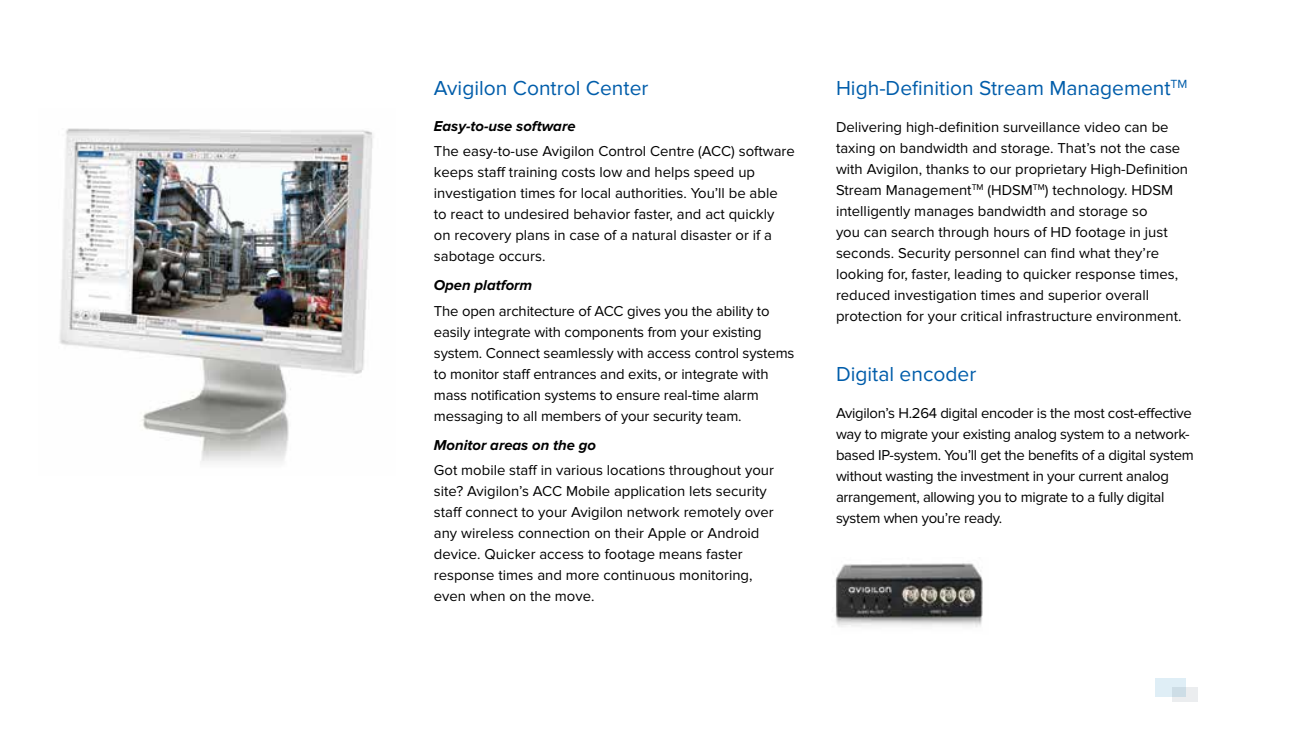
<style>
.page{position:relative;width:1292px;height:733px;background:#fff}
.page>*{position:absolute;margin:0;border:0;box-sizing:border-box;transform-origin:0 0}
.t1{font:21px "Proxima Nova";color:#005daa}
.t2{font:14.88px/21px "Proxima Nova";color:#000}
.t3{font:14.88px/21px "Proxima Nova";letter-spacing:-.02em;color:#000}
.t4{font:italic 700 14.88px "Proxima Nova";color:#000}
</style>
<div class="page">
<svg style="left:1172px;top:686px;width:25px;height:15px"></svg>
<svg style="left:1155px;top:678px;width:30px;height:18px"></svg>
<img style="left:59px;top:128px;width:314px;height:334px">
<img style="left:835px;top:563px;width:148px;height:64px">
<h1 class="t1" style="left:434px;top:76px;width:216px">Avigilon Control Center</h1>
<h1 class="t1" style="left:836px;top:76px;width:353px">High-Definition Stream Management<sup>TM</sup></h1>
<p class="t2" style="left:836px;top:116px;width:353px">Delivering high-definition surveillance video can be taxing on bandwidth and storage. That’s not the case with Avigilon, thanks to our proprietary High-Definition Stream Management<sup>TM</sup> (HDSM<sup>TM</sup>) technology. HDSM intelligently manages bandwidth and storage so<br>you can search through hours of HD footage in just seconds. Security personnel can find what they’re looking for, faster, leading to quicker response times, reduced investigation times and superior overall protection for your critical infrastructure environment.</p>
<p class="t4" style="left:434px;top:117px;width:143px">Easy-to-use software</p>
<p class="t2" style="left:434px;top:141px;width:362px">The easy-to-use Avigilon Control Centre (ACC) software keeps staff training costs low and helps speed up investigation times for local authorities. You’ll be able<br>to react to undesired behavior faster, and act quickly on recovery plans in case of a natural disaster or if a sabotage occurs.</p>
<p class="t4" style="left:434px;top:277px;width:100px">Open platform</p>
<p class="t2" style="left:434px;top:300px;width:362px">The open architecture of ACC gives you the ability to easily integrate with components from your existing system. Connect seamlessly with access control systems to monitor staff entrances and exits, or integrate with mass notification systems to ensure real-time alarm messaging to all members of your security team.</p>
<p class="t4" style="left:434px;top:436px;width:164px">Monitor areas on the go</p>
<p class="t2" style="left:434px;top:460px;width:341px">Got mobile staff in various locations throughout your site? Avigilon’s ACC Mobile application lets security staff connect to your Avigilon network remotely over any wireless connection on their Apple or Android device. Quicker access to footage means faster response times and more continuous monitoring, even when on the move.</p>
<h1 class="t1" style="left:836px;top:361px;width:142px">Digital encoder</h1>
<p class="t3" style="left:836px;top:402px;width:359px">Avigilon’s H.264 digital encoder is the most cost-effective way to migrate your existing analog system to a network&shy;based IP-system. You’ll get the benefits of a digital system without wasting the investment in your current analog arrangement, allowing you to migrate to a fully digital system when you’re ready.</p>
</div>
